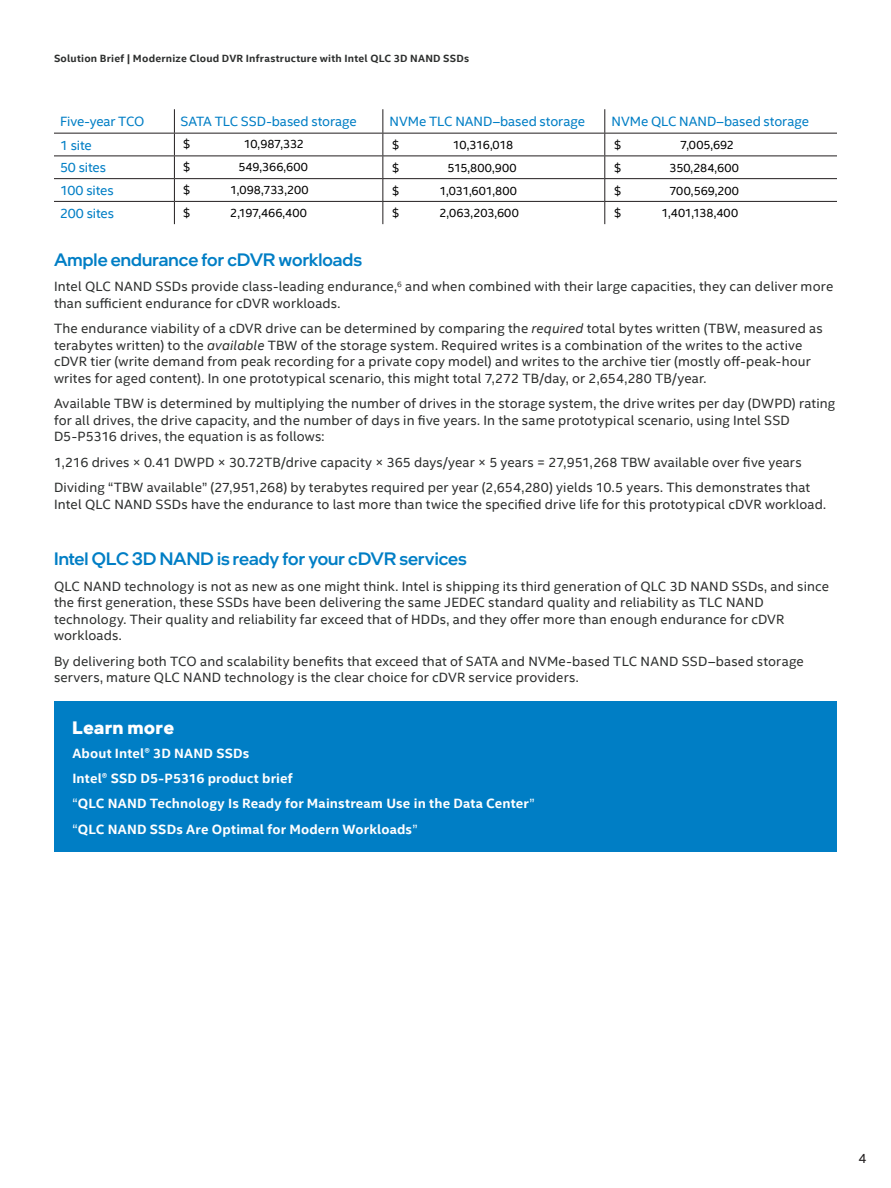
<style>
.page{position:relative;width:891px;height:1188px;background:#fff}
.page>*{position:absolute;margin:0;border:0;box-sizing:border-box;transform-origin:0 0}
.CopyHeaderBlue{font:500 18px "Intel One Display";color:#007ec5}
.CopyHeaderBlue-2{font:700 18px "Intel One Display";letter-spacing:.035em;color:#fff}
.MainCopy___Caption{font:13.5px/16.5px "Intel Clear";letter-spacing:.01em;color:#2d2f2e}
.BulletPoints{font:700 13.5px "Intel Clear";letter-spacing:.015em;color:#fff}
.Table_Header{font:13.5px "Intel Clear";letter-spacing:-.005em;color:#007ec5}
.t1{font:13.5px "Intel Clear";color:#231f20}
.Table_Body{font:12px "Intel Clear";letter-spacing:-.005em;color:#000}
.Document_Header{font:700 10.5px "Intel Clear";letter-spacing:.02em;color:#2d2f2e}
.s1{font-style:italic}
.s2{font-weight:400}
</style>
<div class="page">
<hr style="left:54px;top:133px;width:120px;height:1px;background:#231f20">
<hr style="left:174px;top:133px;width:209px;height:1px;background:#231f20">
<hr style="left:383px;top:133px;width:222px;height:1px;background:#231f20">
<hr style="left:605px;top:133px;width:232px;height:1px;background:#231f20">
<hr style="left:54px;top:156px;width:120px;height:1px;background:#231f20">
<hr style="left:174px;top:156px;width:209px;height:1px;background:#231f20">
<hr style="left:383px;top:156px;width:222px;height:1px;background:#231f20">
<hr style="left:605px;top:156px;width:232px;height:1px;background:#231f20">
<hr style="left:54px;top:178px;width:120px;height:1px;background:#231f20">
<hr style="left:174px;top:178px;width:209px;height:1px;background:#231f20">
<hr style="left:383px;top:178px;width:222px;height:1px;background:#231f20">
<hr style="left:605px;top:178px;width:232px;height:1px;background:#231f20">
<hr style="left:54px;top:201px;width:120px;height:1px;background:#231f20">
<hr style="left:174px;top:201px;width:209px;height:1px;background:#231f20">
<hr style="left:383px;top:201px;width:222px;height:1px;background:#231f20">
<hr style="left:605px;top:201px;width:232px;height:1px;background:#231f20">
<svg style="left:604px;top:109px;width:1px;height:115px"></svg>
<svg style="left:174px;top:109px;width:1px;height:115px"></svg>
<svg style="left:382px;top:109px;width:1px;height:115px"></svg>
<div style="left:54px;top:702px;width:783px;height:150px;background:#007ec5"></div>
<p class="Document_Header" style="left:54px;top:52px;width:417px">Solution Brief | Modernize Cloud DVR Infrastructure with Intel QLC 3D NAND SSDs</p>
<p class="Table_Header" style="left:60px;top:113px;width:86px">Five-year TCO</p>
<p class="Table_Header" style="left:180px;top:113px;width:178px">SATA TLC SSD-based storage</p>
<p class="Table_Header" style="left:390px;top:114px;width:197px">NVMe TLC NAND–based storage</p>
<p class="Table_Header" style="left:612px;top:114px;width:199px">NVMe QLC NAND–based storage</p>
<p class="Table_Header" style="left:60px;top:137px;width:33px">1 site</p>
<p class="Table_Body" style="left:183px;top:137px;width:9px">$</p>
<p class="Table_Body" style="left:244px;top:137px;width:62px">10,987,332</p>
<p class="Table_Body" style="left:392px;top:138px;width:9px">$</p>
<p class="Table_Body" style="left:453px;top:138px;width:62px">10,316,018</p>
<p class="Table_Body" style="left:614px;top:138px;width:9px">$</p>
<p class="Table_Body" style="left:680px;top:138px;width:55px">7,005,692</p>
<p class="Table_Header" style="left:60px;top:159px;width:48px">50 sites</p>
<p class="Table_Body" style="left:183px;top:160px;width:9px">$</p>
<p class="Table_Body" style="left:238px;top:160px;width:71px">549,366,600</p>
<p class="Table_Body" style="left:392px;top:160px;width:9px">$</p>
<p class="Table_Body" style="left:448px;top:160px;width:71px">515,800,900</p>
<p class="Table_Body" style="left:614px;top:160px;width:9px">$</p>
<p class="Table_Body" style="left:670px;top:160px;width:71px">350,284,600</p>
<p class="Table_Header" style="left:60px;top:182px;width:55px">100 sites</p>
<p class="Table_Body" style="left:183px;top:183px;width:9px">$</p>
<p class="Table_Body" style="left:230px;top:183px;width:80px">1,098,733,200</p>
<p class="Table_Body" style="left:392px;top:183px;width:9px">$</p>
<p class="Table_Body" style="left:440px;top:183px;width:79px">1,031,601,800</p>
<p class="Table_Body" style="left:614px;top:183px;width:9px">$</p>
<p class="Table_Body" style="left:670px;top:183px;width:71px">700,569,200</p>
<p class="Table_Header" style="left:60px;top:205px;width:56px">200 sites</p>
<p class="Table_Body" style="left:183px;top:205px;width:9px">$</p>
<p class="Table_Body" style="left:230px;top:205px;width:78px">2,197,466,400</p>
<p class="Table_Body" style="left:392px;top:206px;width:9px">$</p>
<p class="Table_Body" style="left:440px;top:206px;width:81px">2,063,203,600</p>
<p class="Table_Body" style="left:614px;top:206px;width:9px">$</p>
<p class="Table_Body" style="left:661px;top:206px;width:78px">1,401,138,400</p>
<p class="CopyHeaderBlue" style="left:54px;top:248px;width:310px">Ample endurance for cDVR workloads</p>
<p class="MainCopy___Caption" style="left:54px;top:279px;width:781px">Intel QLC NAND SSDs provide class-leading endurance,<sup>6</sup> and when combined with their large capacities, they can deliver more than sufficient endurance for cDVR workloads.</p>
<p class="MainCopy___Caption" style="left:54px;top:321px;width:770px">The endurance viability of a cDVR drive can be determined by comparing the <span class="s1">required</span> total bytes written (TBW, measured as terabytes written) to the <span class="s1">available</span> TBW of the storage system. Required writes is a combination of the writes to the active cDVR tier (write demand from peak recording for a private copy model) and writes to the archive tier (mostly off-peak-hour writes for aged content). In one prototypical scenario, this might total 7,272 TB/day, or 2,654,280 TB/year.</p>
<p class="MainCopy___Caption" style="left:54px;top:396px;width:783px">Available TBW is determined by multiplying the number of drives in the storage system, the drive writes per day (DWPD) rating for all drives, the drive capacity, and the number of days in five years. In the same prototypical scenario, using Intel SSD<br>D5-P5316 drives, the equation is as follows:</p>
<p class="MainCopy___Caption" style="left:54px;top:454px;width:749px">1,216 drives × 0.41 DWPD × 30.72TB/drive capacity × 365 days/year × 5 years = 27,951,268 TBW available over five years</p>
<p class="MainCopy___Caption" style="left:54px;top:479px;width:774px">Dividing “TBW available” (27,951,268) by terabytes required per year (2,654,280) yields 10.5 years. This demonstrates that<br>Intel QLC NAND SSDs have the endurance to last more than twice the specified drive life for this prototypical cDVR workload.</p>
<p class="CopyHeaderBlue" style="left:54px;top:548px;width:414px">Intel QLC 3D NAND is ready for your cDVR services</p>
<p class="MainCopy___Caption" style="left:54px;top:578px;width:777px">QLC NAND technology is not as new as one might think. Intel is shipping its third generation of QLC 3D NAND SSDs, and since the first generation, these SSDs have been delivering the same JEDEC standard quality and reliability as TLC NAND technology. Their quality and reliability far exceed that of HDDs, and they offer more than enough endurance for cDVR workloads.</p>
<p class="MainCopy___Caption" style="left:54px;top:653px;width:751px">By delivering both TCO and scalability benefits that exceed that of SATA and NVMe-based TLC NAND SSD–based storage servers, mature QLC NAND technology is the clear choice for cDVR service providers.</p>
<p class="CopyHeaderBlue-2" style="left:72px;top:716px;width:103px">Learn more</p>
<p class="BulletPoints" style="left:72px;top:745px;width:179px">About Intel® 3D NAND SSDs</p>
<p class="BulletPoints" style="left:72px;top:770px;width:222px">Intel® SSD D5-P5316 product brief</p>
<p class="BulletPoints" style="left:72px;top:795px;width:464px"><span class="s2">“</span>QLC NAND Technology Is Ready for Mainstream Use in the Data Center<span class="s2">”</span></p>
<p class="BulletPoints" style="left:72px;top:821px;width:347px"><span class="s2">“</span>QLC NAND SSDs Are Optimal for Modern Workloads<span class="s2">”</span></p>
<p class="t1" style="left:858px;top:1150px;width:10px">4</p>
</div>
